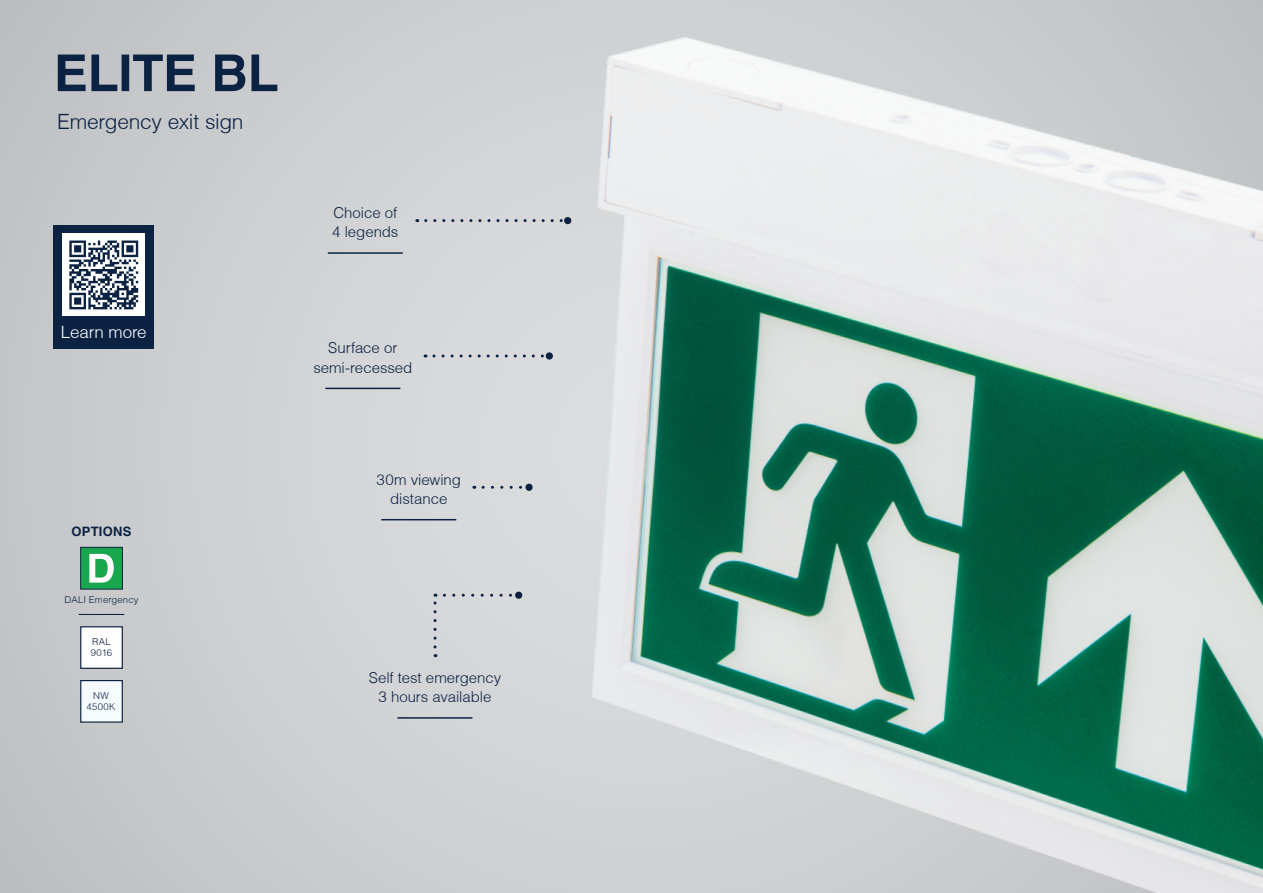
<style>
.page{position:relative;width:1263px;height:893px;background:#cacbcd}
.page>*{position:absolute;margin:0;border:0;box-sizing:border-box;transform-origin:0 0}
.t1{font:700 51px "Helvetica";letter-spacing:-.01em;color:#0c2243}
.t2{font:300 21px "Helvetica";letter-spacing:-.015em;color:#0c2243}
.t3{font:300 16.95px "Helvetica";letter-spacing:-.005em;color:#fff}
.t4{font:300 15px "Helvetica";letter-spacing:-.005em;color:#0c2243}
.t5{font:700 13.05px "Helvetica";letter-spacing:.02em;color:#0c2243}
.t6{font:300 9.45px/11.4px "Helvetica";letter-spacing:.02em;color:#0c2243}
</style>
<div class="page">
<div style="left:53px;top:225px;width:101px;height:123px;background:#0c2243"></div>
<div style="left:63px;top:234px;width:82px;height:82px;background:#fff"></div>
<svg style="left:69px;top:240px;width:70px;height:70px"></svg>
<svg style="left:69px;top:241px;width:69px;height:68px"></svg>
<hr style="left:79px;top:614px;width:45px;height:1px;background:#0c2243">
<div style="left:80px;top:680px;width:43px;height:43px;background:#f6fbfe;border:1px solid #0c2243"></div>
<div style="left:81px;top:547px;width:41px;height:42px;background:#1aa64c"></div>
<svg style="left:89px;top:554px;width:25px;height:29px"></svg>
<div style="left:80px;top:547px;width:43px;height:43px;border:1px solid #0c2243"></div>
<div style="left:80px;top:626px;width:43px;height:43px;background:#fff;border:1px solid #0c2243"></div>
<hr style="left:328px;top:252px;width:75px;height:2px;background:#0c2243">
<hr style="left:325px;top:388px;width:75px;height:1px;background:#0c2243">
<img style="left:340px;top:23px;width:923px;height:870px">
<p class="t1" style="left:54px;top:42px;width:226px">ELITE BL</p>
<p class="t2" style="left:57px;top:109px;width:188px">Emergency exit sign</p>
<p class="t3" style="left:61px;top:322px;width:87px">Learn more</p>
<p class="t4" style="left:333px;top:203px;width:65px">Choice of</p>
<p class="t4" style="left:332px;top:223px;width:68px">4 legends</p>
<p class="t4" style="left:328px;top:339px;width:71px">Surface or</p>
<p class="t4" style="left:313px;top:358px;width:101px">semi-recessed</p>
<p class="t5" style="left:72px;top:523px;width:62px">OPTIONS</p>
<p class="t6" style="left:65px;top:593px;width:75px">DALI Emergency</p>
<p class="t6" style="left:91px;top:636px;width:23px">RAL<br>9016</p>
<p class="t6" style="left:93px;top:690px;width:17px">NW</p>
<p class="t6" style="left:86px;top:701px;width:31px">4500K</p>
<p class="t4" style="left:377px;top:470px;width:86px">30m viewing</p>
<p class="t4" style="left:390px;top:489px;width:59px">distance</p>
<p class="t4" style="left:369px;top:668px;width:134px">Self test emergency</p>
<p class="t4" style="left:378px;top:688px;width:114px">3 hours available</p>
</div>
